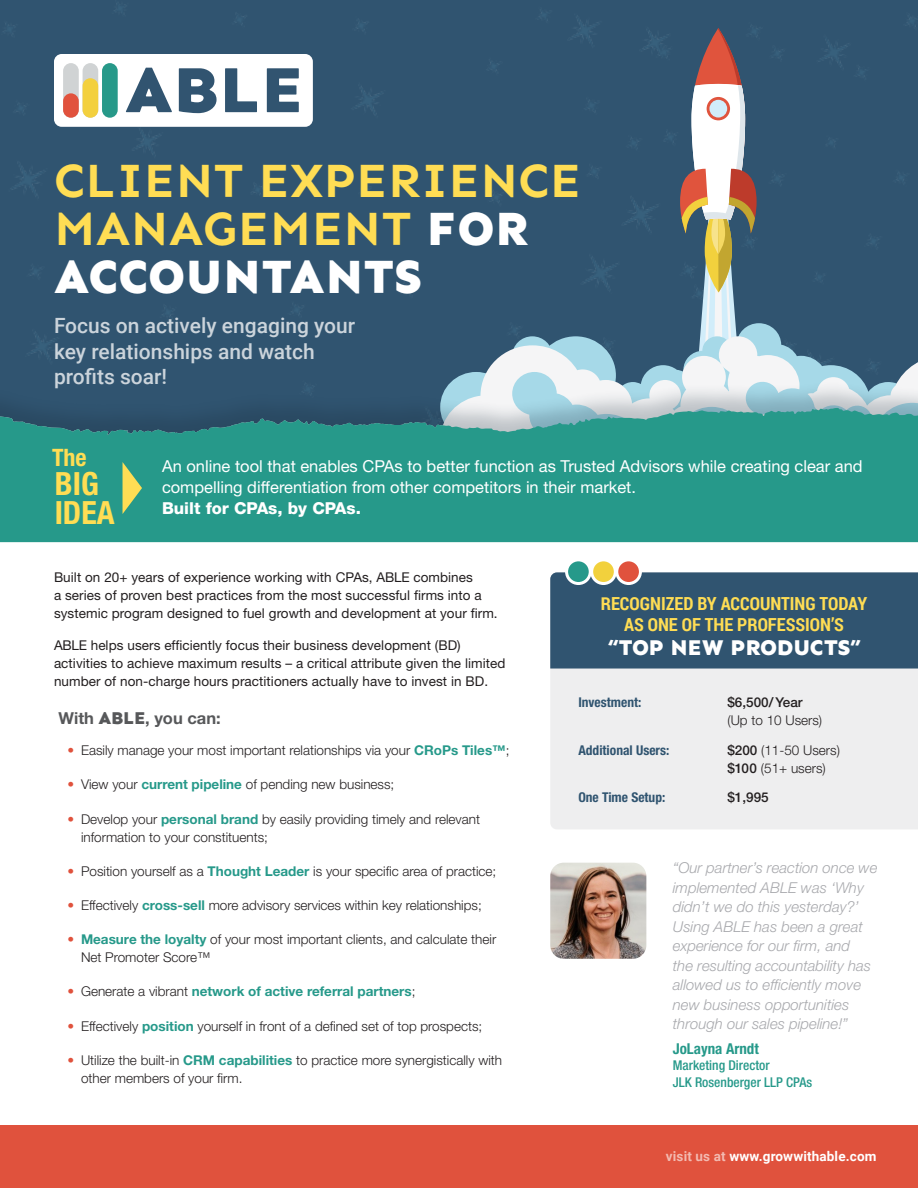
<style>
.page{position:relative;width:918px;height:1188px;background:#fff}
.page>*{position:absolute;margin:0;border:0;box-sizing:border-box;transform-origin:0 0}
.t1{font:700 49.2px/48px "Sen";letter-spacing:.01em;color:#ffdd54}
.t2{font:700 condensed 32.1px "Helvetica Neue LT Std";color:#ffdd54}
.t3{font:700 condensed 24px "Helvetica Neue LT Std";color:#ffdd54}
.t4{font:800 22.5px "Sen";letter-spacing:-.01em;color:#fff}
.t5{font:500 21px/25.5px "Roboto";color:#cbd4db}
.t6{font:700 18px/21.6px "Roboto Condensed";color:#ffdd54;text-align:center}
.Paragraph{font:16.5px/21px "Helvetica Neue LT Std";color:#fff}
.Sub_Heading{font:700 16.5px "Helvetica Neue LT Std";color:#57585a}
.Paragraph-2{font:italic 300 15px/19.5px "Helvetica Neue LT Std";color:#a8a9ad}
.Paragraph-3{font:700 condensed 15px "Helvetica Neue LT Std";color:#26998a}
.Sub_Sub_Heading{font:300 13.5px/18px "Helvetica Neue LT Std";color:#231f20}
.Paragraph-4{font:13.5px/18px "Helvetica Neue LT Std";letter-spacing:.005em;color:#231f20}
.t7{font:700 13.5px "Helvetica Neue LT Std";color:#26998a}
.Sub_Sub_Heading-2{font:700 condensed 13.5px "Helvetica Neue LT Std";color:#305470}
.Paragraph-5{font:500 condensed 13.5px/16.2px "Helvetica Neue LT Std";color:#26998a}
.t8{font:700 13.5px "Roboto";letter-spacing:.01em;color:#fff}
.Sub_Sub_Heading-3{font:500 13.5px "Helvetica Neue LT Std";color:#231f20}
.s1{font-weight:800;color:#fff}
.s2{font-weight:800}
.s3{font-family:"Sen";font-weight:800;font-size:18px}
.s4{color:#e0523d}
.s5{font-weight:700;color:#26998a}
.s6{font-weight:700;color:#e0523d}
.s7{font-weight:300;color:#e0523d}
.s8{font-weight:300;color:#231f20}
.s9{font-weight:500}
.s10{color:#f3bab1}
</style>
<div class="page">
<div style="left:297px;top:0;width:621px;height:380px;background:#305470"></div>
<div style="left:0;top:0;width:297px;height:380px;background:#305470"></div>
<div style="left:0;top:1126px;width:918px;height:62px;background:#e0523d"></div>
<div style="left:550px;top:669px;width:368px;height:160px;background:#eeeeef"></div>
<img style="left:550px;top:863px;width:96px;height:96px">
<svg style="left:440px;top:336px;width:72px;height:44px;fill:#305470"></svg>
<svg style="left:512px;top:28px;width:406px;height:352px;background:#4c697e"></svg>
<div style="left:0;top:380px;width:918px;height:164px;background:#172938;opacity:.25"></div>
<svg style="left:0;top:407px;width:918px;height:135px;background:#2c958a"></svg>
<div style="left:550px;top:572px;width:368px;height:97px;background:#305470"></div>
<div style="left:54px;top:54px;width:259px;height:73px;background:#fff;border-radius:8px"></div>
<svg style="left:126px;top:68px;width:46px;height:44px"></svg>
<svg style="left:179px;top:68px;width:38px;height:45px"></svg>
<svg style="left:225px;top:68px;width:32px;height:44px"></svg>
<svg style="left:267px;top:68px;width:32px;height:44px"></svg>
<div style="left:83px;top:63px;width:15px;height:55px;background:#d0d3d4;border-radius:8px"></div>
<div style="left:63px;top:63px;width:16px;height:55px;background:#d0d3d4;border-radius:8px"></div>
<div style="left:63px;top:93px;width:16px;height:25px;background:#e1523d;border-radius:8px"></div>
<div style="left:102px;top:63px;width:16px;height:55px;background:#279989;border-radius:8px"></div>
<div style="left:83px;top:78px;width:15px;height:40px;background:#f3d03e;border-radius:8px"></div>
<div style="left:567px;top:560px;width:23px;height:24px;background:#26998a;border-radius:50%"></div>
<div style="left:565px;top:558px;width:27px;height:27px;border:3px solid #fff;border-radius:50%"></div>
<div style="left:592px;top:560px;width:23px;height:24px;background:#f2d13d;border-radius:50%"></div>
<div style="left:590px;top:558px;width:27px;height:27px;border:3px solid #fff;border-radius:50%"></div>
<div style="left:617px;top:560px;width:23px;height:24px;background:#e0523d;border-radius:50%"></div>
<div style="left:615px;top:558px;width:27px;height:27px;border:3px solid #fff;border-radius:50%"></div>
<svg style="left:123px;top:461px;width:19px;height:53px"></svg>
<p class="t1" style="left:54px;top:156px;width:529px">CLIENT EXPERIENCE<br>MANAGEMENT <span class="s1">FOR<br>ACCOUNTANTS</span></p>
<p class="t5" style="left:54px;top:312px;width:303px">Focus on actively engaging your key relationships and watch profits soar!</p>
<p class="t3" style="left:52px;top:443px;width:36px">The</p>
<p class="t2" style="left:55px;top:464px;width:45px">BIG</p>
<p class="t2" style="left:55px;top:494px;width:61px">IDEA</p>
<p class="Paragraph" style="left:162px;top:456px;width:702px">An online tool that enables CPAs to better function as Trusted Advisors while creating clear and compelling differentiation from other competitors in their market.<br><span class="s2">Built for CPAs, by CPAs.</span></p>
<p class="Paragraph-4" style="left:54px;top:568px;width:445px">Built on 20+ years of experience working with CPAs, ABLE combines<br>a series of proven best practices from the most successful firms into a systemic program designed to fuel growth and development at your firm.</p>
<p class="Paragraph-4" style="left:54px;top:636px;width:453px">ABLE helps users efficiently focus their business development (BD) activities to achieve maximum results – a critical attribute given the limited number of non-charge hours practitioners actually have to invest in BD.</p>
<p class="Sub_Heading" style="left:59px;top:708px;width:164px">With <span class="s3">ABLE</span>, you can:</p>
<p class="Sub_Sub_Heading" style="left:68px;top:741px;width:444px"><span class="s4">•</span> Easily manage your most important relationships via your <span class="s5">CRoPs Tiles™</span>;</p>
<p class="Sub_Sub_Heading" style="left:68px;top:775px;width:328px"><span class="s4">•</span> View your <span class="s5">current pipeline</span> of pending new business;</p>
<p class="Sub_Sub_Heading" style="left:81px;top:810px;width:401px;text-indent:-14px"><span class="s4">•</span> Develop your <span class="s5">personal brand</span> by easily providing timely and relevant information to your constituents;</p>
<p class="Sub_Sub_Heading" style="left:68px;top:862px;width:430px"><span class="s4">•</span> Position yourself as a <span class="s5">Thought Leader</span> is your specific area of practice;</p>
<p class="Sub_Sub_Heading" style="left:68px;top:896px;width:416px"><span class="s4">•</span> Effectively <span class="s5">cross-sell</span> more advisory services within key relationships;</p>
<p class="Sub_Sub_Heading" style="left:81px;top:930px;width:417px;text-indent:-14px"><span class="s6">•</span> <span class="s5">Measure the loyalty</span> of your most important clients, and calculate their<br>Net Promoter Score™</p>
<p class="t7" style="left:68px;top:983px;width:350px"><span class="s7">•</span> <span class="s8">Generate a vibrant</span> network of active referral partners<span class="s8">;</span></p>
<p class="Sub_Sub_Heading" style="left:68px;top:1017px;width:416px"><span class="s4">•</span> Effectively <span class="s5">position</span> yourself in front of a defined set of top prospects;</p>
<p class="Sub_Sub_Heading" style="left:81px;top:1051px;width:423px;text-indent:-14px"><span class="s4">•</span> Utilize the built-in <span class="s5">CRM capabilities</span> to practice more synergistically with other members of your firm.</p>
<p class="t6" style="left:601px;top:592px;width:268px">RECOGNIZED BY ACCOUNTING TODAY<br>AS ONE OF THE PROFESSION’S</p>
<p class="t4" style="left:607px;top:635px;width:255px">“TOP NEW PRODUCTS”</p>
<p class="Sub_Sub_Heading-2" style="left:578px;top:694px;width:64px">Investment:</p>
<p class="Sub_Sub_Heading" style="left:727px;top:693px;width:96px"><span class="s9">$6,500/ Year </span>(Up to 10 Users)</p>
<p class="Sub_Sub_Heading-2" style="left:578px;top:742px;width:92px">Additional Users:</p>
<p class="Sub_Sub_Heading" style="left:727px;top:741px;width:114px"><span class="s9">$200</span> (11-50 Users)</p>
<p class="Sub_Sub_Heading" style="left:727px;top:759px;width:100px"><span class="s9">$100</span> (51+ users)</p>
<p class="Sub_Sub_Heading-2" style="left:578px;top:789px;width:88px">One Time Setup:</p>
<p class="Sub_Sub_Heading-3" style="left:727px;top:789px;width:43px">$1,995</p>
<p class="Paragraph-2" style="left:673px;top:858px;width:206px">“Our partner’s reaction once we implemented ABLE was ‘Why didn’t we do this yesterday?’<br>Using ABLE has been a great experience for our firm, and<br>the resulting accountability has allowed us to efficiently move new business opportunities through our sales pipeline!”</p>
<p class="Paragraph-3" style="left:673px;top:1040px;width:88px">JoLayna Arndt</p>
<p class="Paragraph-5" style="left:673px;top:1057px;width:141px">Marketing Director<br>JLK Rosenberger LLP CPAs</p>
<p class="t8" style="left:666px;top:1147px;width:212px"><span class="s10">visit us at</span> www.growwithable.com</p>
</div>
